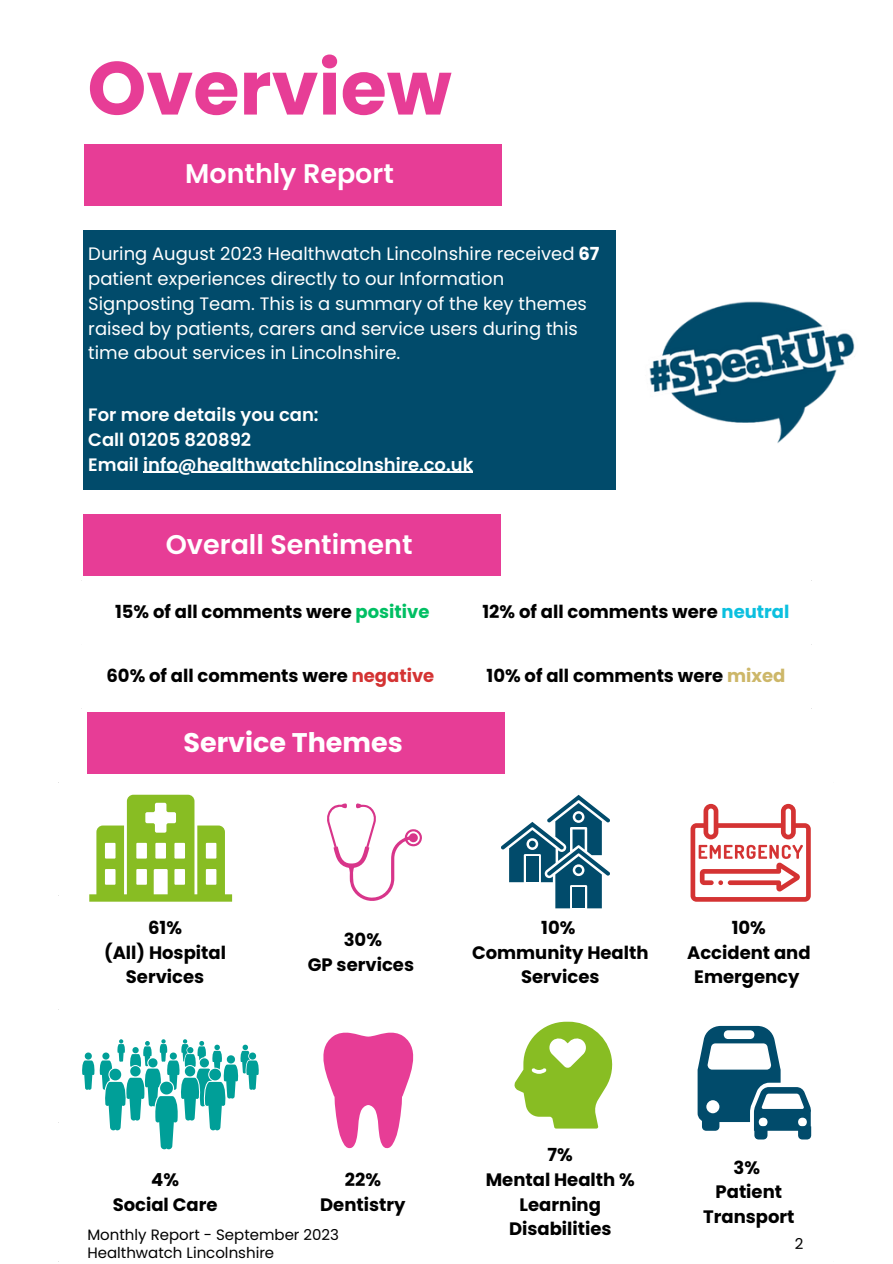
<style>
.page{position:relative;width:893px;height:1264px;background:#fff}
.page>*{position:absolute;margin:0;border:0;box-sizing:border-box;transform-origin:0 0}
.t1{font:700 75px "Poppins";color:#e73d96}
.t2{font:600 27px "Poppins";color:#fff}
.t3{font:700 27px "Poppins";color:#fff}
.t4{font:700 18px/24.8px "Poppins";color:#000;text-align:center}
.t5{font:18px/24.8px "Poppins";color:#fff}
.t6{font:600 18px "Poppins";color:#fff}
.t7{font:15px "Poppins";color:#000}
.s1{font-weight:700}
.s2{color:#00bf63}
.s3{color:#0cc0df}
.s4{color:#d43333}
.s5{color:#cdb769}
</style>
<div class="page">
<div style="left:84px;top:144px;width:417px;height:61px;background:#e73d96"></div>
<div style="left:84px;top:230px;width:531px;height:259px;background:#014b6b"></div>
<hr style="left:143px;top:472px;width:330px;height:1px;background:#fff">
<img style="left:649px;top:301px;width:206px;height:142px">
<div style="left:84px;top:514px;width:417px;height:61px;background:#e73d96"></div>
<div style="left:87px;top:712px;width:417px;height:62px;background:#e73d96"></div>
<svg style="left:89px;top:794px;width:143px;height:107px"></svg>
<svg style="left:327px;top:803px;width:95px;height:98px"></svg>
<svg style="left:690px;top:803px;width:120px;height:98px"></svg>
<svg style="left:323px;top:1032px;width:91px;height:117px"></svg>
<svg style="left:514px;top:1021px;width:99px;height:107px"></svg>
<svg style="left:697px;top:1025px;width:114px;height:114px"></svg>
<svg style="left:82px;top:1039px;width:177px;height:110px"></svg>
<svg style="left:501px;top:794px;width:109px;height:114px"></svg>
<p class="t1" style="left:87px;top:36px;width:366px">Overview</p>
<p class="t2" style="left:185px;top:155px;width:210px">Monthly Report</p>
<p class="t5" style="left:88px;top:242px;width:512px">During August 2023 Healthwatch Lincolnshire received <span class="s1">67 </span>patient experiences directly to our Information Signposting Team. This is a summary of the key themes raised by patients, carers and service users during this time about services in Lincolnshire.</p>
<p class="t6" style="left:88px;top:402px;width:232px">For more details you can:</p>
<p class="t6" style="left:88px;top:427px;width:164px">Call 01205 820892</p>
<p class="t6" style="left:88px;top:452px;width:386px">Email info@healthwatchlincolnshire.co.uk</p>
<p class="t2" style="left:166px;top:525px;width:248px">Overall Sentiment</p>
<p class="t4" style="left:115px;top:599px;width:316px">15% of all comments were <span class="s2">positive</span></p>
<p class="t4" style="left:482px;top:599px;width:308px">12% of all comments were <span class="s3">neutral</span></p>
<p class="t4" style="left:106px;top:663px;width:329px">60% of all comments were <span class="s4">negative</span></p>
<p class="t4" style="left:486px;top:663px;width:300px">10% of all comments were <span class="s5">mixed</span></p>
<p class="t3" style="left:183px;top:723px;width:221px">Service Themes</p>
<p class="t4" style="left:148px;top:915px;width:35px">61%</p>
<p class="t4" style="left:104px;top:940px;width:123px">(All) Hospital<br>Services</p>
<p class="t4" style="left:344px;top:927px;width:40px">30%</p>
<p class="t4" style="left:308px;top:952px;width:108px">GP services</p>
<p class="t4" style="left:541px;top:915px;width:36px">10%</p>
<p class="t4" style="left:472px;top:940px;width:178px">Community Health<br>Services</p>
<p class="t4" style="left:731px;top:915px;width:36px">10%</p>
<p class="t4" style="left:687px;top:940px;width:125px">Accident and<br>Emergency</p>
<p class="t4" style="left:151px;top:1167px;width:29px">4%</p>
<p class="t4" style="left:113px;top:1191px;width:106px">Social Care</p>
<p class="t4" style="left:345px;top:1167px;width:38px">22%</p>
<p class="t4" style="left:320px;top:1191px;width:87px">Dentistry</p>
<p class="t7" style="left:87px;top:1224px;width:253px">Monthly Report - September 2023</p>
<p class="t7" style="left:87px;top:1242px;width:188px">Healthwatch Lincolnshire</p>
<p class="t4" style="left:547px;top:1142px;width:27px">7%</p>
<p class="t4" style="left:485px;top:1167px;width:150px">Mental Health %<br>Learning<br>Disabilities</p>
<p class="t4" style="left:733px;top:1154px;width:28px">3%</p>
<p class="t4" style="left:703px;top:1179px;width:93px">Patient<br>Transport</p>
<p class="t7" style="left:794px;top:1233px;width:10px">2</p>
</div>
